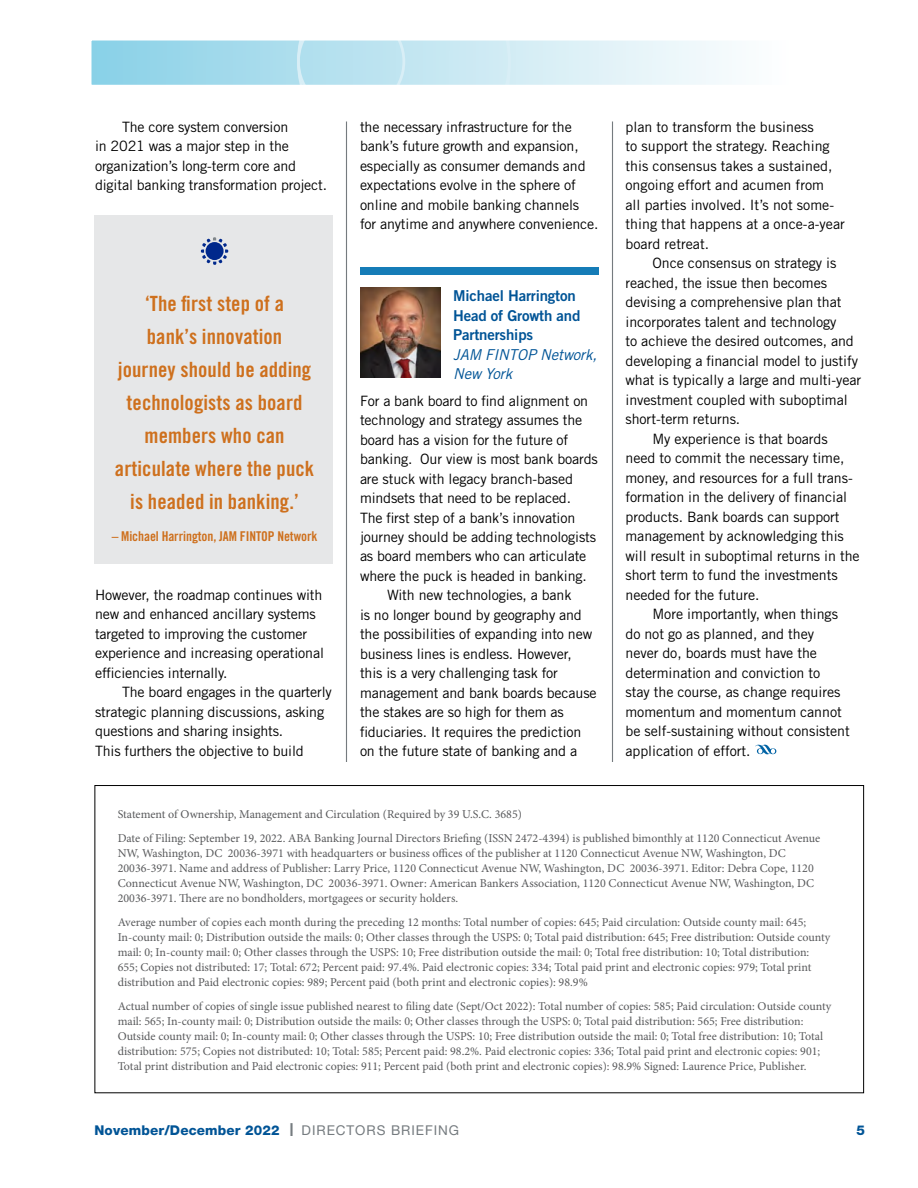
<style>
.page{position:relative;width:918px;height:1188px;background:#fff}
.page>*{position:absolute;margin:0;border:0;box-sizing:border-box;transform-origin:0 0}
.t1{font:21px/33px "Trade Gothic LT Std Bd Cn 20";letter-spacing:.005em;color:#ce701d;text-align:center}
.t2{font:15px/19.5px "Trade Gothic LT Std Bd 2";letter-spacing:-.01em;color:#005496}
.t3{font:italic 15px/19.5px "Trade Gothic LT Std";letter-spacing:-.01em;color:#005496}
.t4{font:14.25px/19.5px "Trade Gothic LT Std";letter-spacing:-.01em;color:#000}
.t5{font:800 13.5px "Helvetica Neue LT Std";letter-spacing:.01em;color:#005496}
.t6{font:13.5px "Trade Gothic LT Std Bd Cn 20";letter-spacing:-.005em;color:#ce701d}
.t7{font:12px/15px "Minion Pro";color:#58595b}
.s1{font-weight:500;font-size:18px;color:#757b7f}
.s2{font-weight:400;color:#757b7f}
</style>
<div class="page">
<hr style="left:346px;top:122px;width:1px;height:974px;background:#757b7f">
<hr style="left:612px;top:122px;width:1px;height:972px;background:#757b7f">
<div style="left:588px;top:762px;width:48px;height:360px;background:#fff"></div>
<svg style="left:91px;top:40px;width:638px;height:45px;background:#c2e6f1"></svg>
<svg style="left:755px;top:745px;width:21px;height:9px"></svg>
<div style="left:94px;top:215px;width:239px;height:348px;background:#e6e7e8"></div>
<svg style="left:201px;top:237px;width:27px;height:28px"></svg>
<img style="left:361px;top:287px;width:80px;height:91px">
<div style="left:360px;top:267px;width:238px;height:7px;background:#157cb7"></div>
<p class="t4" style="left:95px;top:117px;width:234px;text-indent:27px">The core system conversion<br>in 2021 was a major step in the organization’s long-term core and digital banking transformation project.</p>
<h1 class="t1" style="left:115px;top:287px;width:201px">‘The first step of a<br>bank’s innovation<br>journey should be adding technologists as board members who can articulate where the puck is headed in banking.’</h1>
<p class="t6" style="left:112px;top:528px;width:207px">– Michael Harrington, JAM FINTOP Network</p>
<p class="t4" style="left:95px;top:585px;width:230px">However, the roadmap continues with new and enhanced ancillary systems targeted to improving the customer experience and increasing operational efficiencies internally.</p>
<p class="t4" style="left:95px;top:682px;width:238px;text-indent:27px">The board engages in the quarterly strategic planning discussions, asking questions and sharing insights.<br>This furthers the objective to build</p>
<p class="t4" style="left:360px;top:117px;width:240px">the necessary infrastructure for the bank’s future growth and expansion, especially as consumer demands and expectations evolve in the sphere of online and mobile banking channels for anytime and anywhere convenience.</p>
<p class="t2" style="left:453px;top:286px;width:129px">Michael Harrington<br>Head of Growth and<br>Partnerships</p>
<p class="t3" style="left:453px;top:345px;width:145px">JAM FINTOP Network,<br>New York</p>
<p class="t4" style="left:360px;top:391px;width:230px">For a bank board to find alignment on</p>
<p class="t4" style="left:360px;top:410px;width:224px">technology and strategy assumes the</p>
<p class="t4" style="left:360px;top:430px;width:210px">board has a vision for the future of</p>
<p class="t4" style="left:360px;top:449px;width:239px">banking. Our view is most bank boards</p>
<p class="t4" style="left:360px;top:469px;width:214px">are stuck with legacy branch-based</p>
<p class="t4" style="left:360px;top:488px;width:213px">mindsets that need to be replaced.</p>
<p class="t4" style="left:360px;top:508px;width:217px">The first step of a bank’s innovation</p>
<p class="t4" style="left:360px;top:527px;width:238px">journey should be adding technologists</p>
<p class="t4" style="left:360px;top:546px;width:228px">as board members who can articulate</p>
<p class="t4" style="left:360px;top:566px;width:228px">where the puck is headed in banking.</p>
<p class="t4" style="left:387px;top:585px;width:186px">With new technologies, a bank</p>
<p class="t4" style="left:360px;top:605px;width:223px">is no longer bound by geography and</p>
<p class="t4" style="left:360px;top:624px;width:234px">the possibilities of expanding into new</p>
<p class="t4" style="left:360px;top:644px;width:213px">business lines is endless. However,</p>
<p class="t4" style="left:360px;top:663px;width:200px">this is a very challenging task for</p>
<p class="t4" style="left:360px;top:683px;width:238px">management and bank boards because</p>
<p class="t4" style="left:360px;top:702px;width:205px">the stakes are so high for them as</p>
<p class="t4" style="left:360px;top:722px;width:223px">fiduciaries. It requires the prediction</p>
<p class="t4" style="left:360px;top:741px;width:219px">on the future state of banking and a</p>
<p class="t4" style="left:625px;top:117px;width:221px">plan to transform the business<br>to support the strategy. Reaching this consensus takes a sustained, ongoing effort and acumen from<br>all parties involved. It’s not some&shy;thing that happens at a once-a-year board retreat.</p>
<p class="t4" style="left:653px;top:253px;width:185px">Once consensus on strategy is</p>
<p class="t4" style="left:625px;top:273px;width:203px">reached, the issue then becomes</p>
<p class="t4" style="left:625px;top:292px;width:218px">devising a comprehensive plan that</p>
<p class="t4" style="left:625px;top:312px;width:213px">incorporates talent and technology</p>
<p class="t4" style="left:625px;top:331px;width:230px">to achieve the desired outcomes, and</p>
<p class="t4" style="left:625px;top:351px;width:234px">developing a financial model to justify</p>
<p class="t4" style="left:625px;top:370px;width:237px">what is typically a large and multi-year</p>
<p class="t4" style="left:625px;top:390px;width:224px">investment coupled with suboptimal</p>
<p class="t4" style="left:625px;top:409px;width:116px">short-term returns.</p>
<p class="t4" style="left:653px;top:429px;width:177px">My experience is that boards</p>
<p class="t4" style="left:626px;top:448px;width:220px">need to commit the necessary time,</p>
<p class="t4" style="left:626px;top:468px;width:229px">money, and resources for a full trans-</p>
<p class="t4" style="left:626px;top:487px;width:223px">formation in the delivery of financial</p>
<p class="t4" style="left:626px;top:507px;width:216px">products. Bank boards can support</p>
<p class="t4" style="left:626px;top:526px;width:220px">management by acknowledging this</p>
<p class="t4" style="left:626px;top:546px;width:236px">will result in suboptimal returns in the</p>
<p class="t4" style="left:626px;top:565px;width:214px">short term to fund the investments</p>
<p class="t4" style="left:626px;top:585px;width:136px">needed for the future.</p>
<p class="t4" style="left:653px;top:604px;width:187px">More importantly, when things</p>
<p class="t4" style="left:626px;top:624px;width:190px">do not go as planned, and they</p>
<p class="t4" style="left:626px;top:643px;width:193px">never do, boards must have the</p>
<p class="t4" style="left:626px;top:663px;width:196px">determination and conviction to</p>
<p class="t4" style="left:626px;top:682px;width:216px">stay the course, as change requires</p>
<p class="t4" style="left:626px;top:702px;width:218px">momentum and momentum cannot</p>
<p class="t4" style="left:626px;top:721px;width:226px">be self-sustaining without consistent</p>
<p class="t4" style="left:626px;top:741px;width:127px">application of effort.</p>
<p class="t7" style="left:118px;top:802px;width:704px;line-height:24px">Statement of Ownership, Management and Circulation (Required by 39 U.S.C. 3685)<br>Date of Filing: September 19, 2022. ABA Banking Journal Directors Briefing (ISSN 2472-4394) is published bimonthly at 1120 Connecticut Avenue</p>
<p class="t7" style="left:118px;top:845px;width:698px">NW, Washington, DC 20036-3971 with headquarters or business offices of the publisher at 1120 Connecticut Avenue NW, Washington, DC 20036-3971. Name and address of Publisher: Larry Price, 1120 Connecticut Avenue NW, Washington, DC 20036-3971. Editor: Debra Cope, 1120<br>Connecticut Avenue NW, Washington, DC 20036-3971. Owner: American Bankers Association, 1120 Connecticut Avenue NW, Washington, DC 20036-3971. There are no bondholders, mortgagees or security holders.</p>
<p class="t7" style="left:118px;top:914px;width:714px">Average number of copies each month during the preceding 12 months: Total number of copies: 645; Paid circulation: Outside county mail: 645; In-county mail: 0; Distribution outside the mails: 0; Other classes through the USPS: 0; Total paid distribution: 645; Free distribution: Outside county mail: 0; In-county mail: 0; Other classes through the USPS: 10; Free distribution outside the mail: 0; Total free distribution: 10; Total distribution:<br>655; Copies not distributed: 17; Total: 672; Percent paid: 97.4%. Paid electronic copies: 334; Total paid print and electronic copies: 979; Total print distribution and Paid electronic copies: 989; Percent paid (both print and electronic copies): 98.9%</p>
<p class="t7" style="left:118px;top:998px;width:715px">Actual number of copies of single issue published nearest to filing date (Sept/Oct 2022): Total number of copies: 585; Paid circulation: Outside county mail: 565; In-county mail: 0; Distribution outside the mails: 0; Other classes through the USPS: 0; Total paid distribution: 565; Free distribution:<br>Outside county mail: 0; In-county mail: 0; Other classes through the USPS: 10; Free distribution outside the mail: 0; Total free distribution: 10; Total distribution: 575; Copies not distributed: 10; Total: 585; Percent paid: 98.2%. Paid electronic copies: 336; Total paid print and electronic copies: 901; Total print distribution and Paid electronic copies: 911; Percent paid (both print and electronic copies): 98.9% Signed: Laurence Price, Publisher.</p>
<p class="t5" style="left:94px;top:1122px;width:366px">November/December 2022 <span class="s1">l</span> <span class="s2">DIRECTORS BRIEFING</span></p>
<p class="t5" style="left:856px;top:1122px;width:10px">3</p>
<p class="t5" style="left:856px;top:1122px;width:10px">5</p>
</div>
